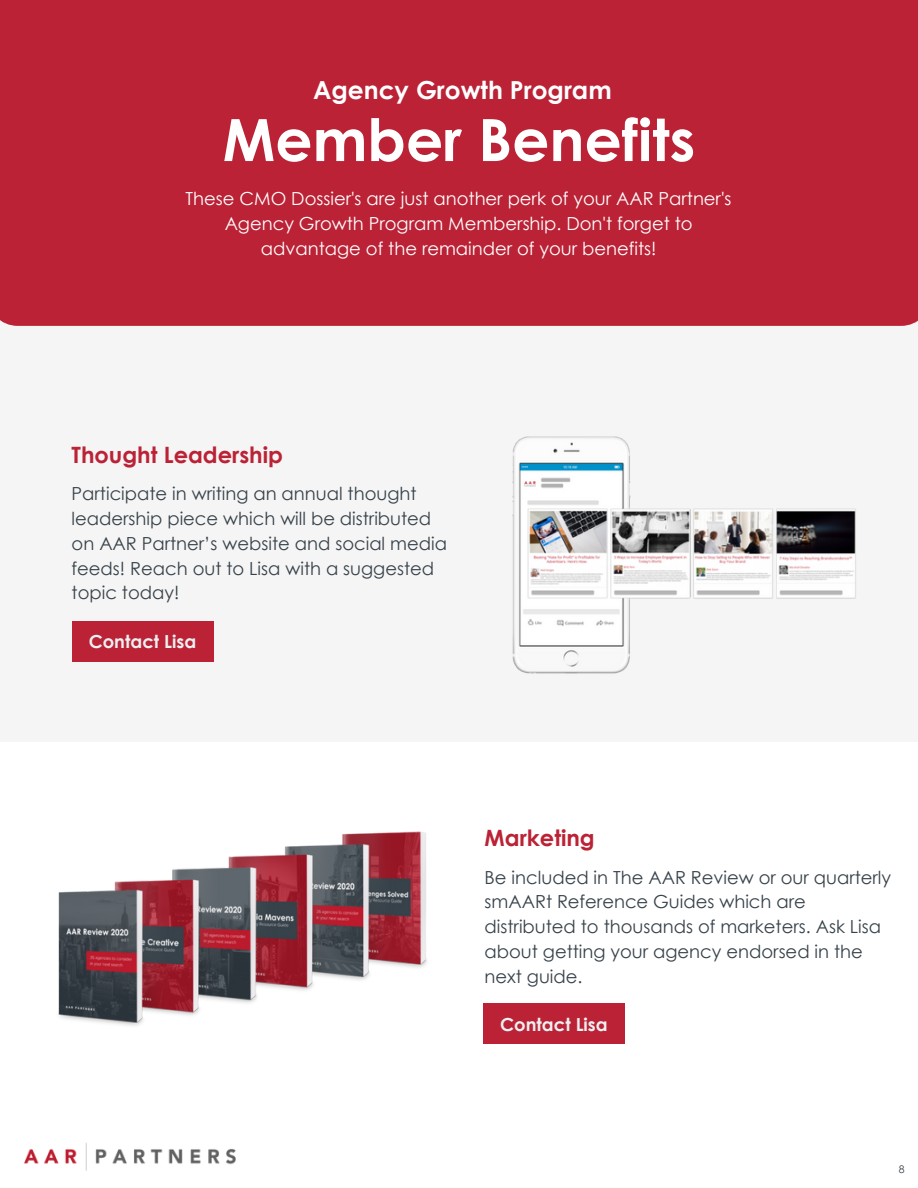
<style>
.page{position:relative;width:918px;height:1188px;background:#f5f5f5}
.page>*{position:absolute;margin:0;border:0;box-sizing:border-box;transform-origin:0 0}
.t1{font:700 58.35px "Century Gothic";color:#fff}
.t2{font:700 24.9px "Century Gothic";color:#fff}
.t3{font:700 22.5px "Century Gothic";color:#bb2236}
.t4{font:18px/24.8px "Century Gothic";color:#37424a}
.t5{font:18px/24.8px "Century Gothic";color:#fff;text-align:center}
.t6{font:700 18px "Century Gothic";color:#edf0f2}
.t7{font:10.5px "Century Gothic";color:#37424a}
</style>
<div class="page">
<img style="left:512px;top:436px;width:344px;height:238px">
<div style="left:0;top:742px;width:918px;height:446px;background:#fff"></div>
<div style="left:72px;top:621px;width:141px;height:40px;background:#bb2236"></div>
<div style="left:483px;top:1004px;width:142px;height:40px;background:#bb2236"></div>
<img style="left:58px;top:831px;width:369px;height:195px">
<div style="left:0;top:278px;width:918px;height:48px;background:#bb2236"></div>
<div style="left:0;top:0;width:918px;height:278px;background:#bb2236"></div>
<img style="left:24px;top:1143px;width:212px;height:28px">
<h2 class="t2" style="left:313px;top:74px;width:300px">Agency Growth Program</h2>
<h1 class="t1" style="left:223px;top:102px;width:474px">Member Benefits</h1>
<p class="t5" style="left:186px;top:186px;width:547px">These CMO Dossier's are just another perk of your AAR Partner's<br>Agency Growth Program Membership. Don't forget to advantage of the remainder of your benefits!</p>
<p class="t3" style="left:72px;top:440px;width:213px">Thought Leadership</p>
<p class="t4" style="left:72px;top:481px;width:377px">Participate in writing an annual thought leadership piece which will be distributed on AAR Partner’s website and social media feeds! Reach out to Lisa with a suggested topic today!</p>
<p class="t6" style="left:89px;top:630px;width:109px">Contact Lisa</p>
<p class="t3" style="left:485px;top:824px;width:112px">Marketing</p>
<p class="t4" style="left:485px;top:864px;width:408px">Be included in The AAR Review or our quarterly smAARt Reference Guides which are distributed to thousands of marketers. Ask Lisa about getting your agency endorsed in the next guide.</p>
<p class="t6" style="left:500px;top:1012px;width:109px">Contact Lisa</p>
<p class="t7" style="left:899px;top:1163px;width:7px">8</p>
</div>
